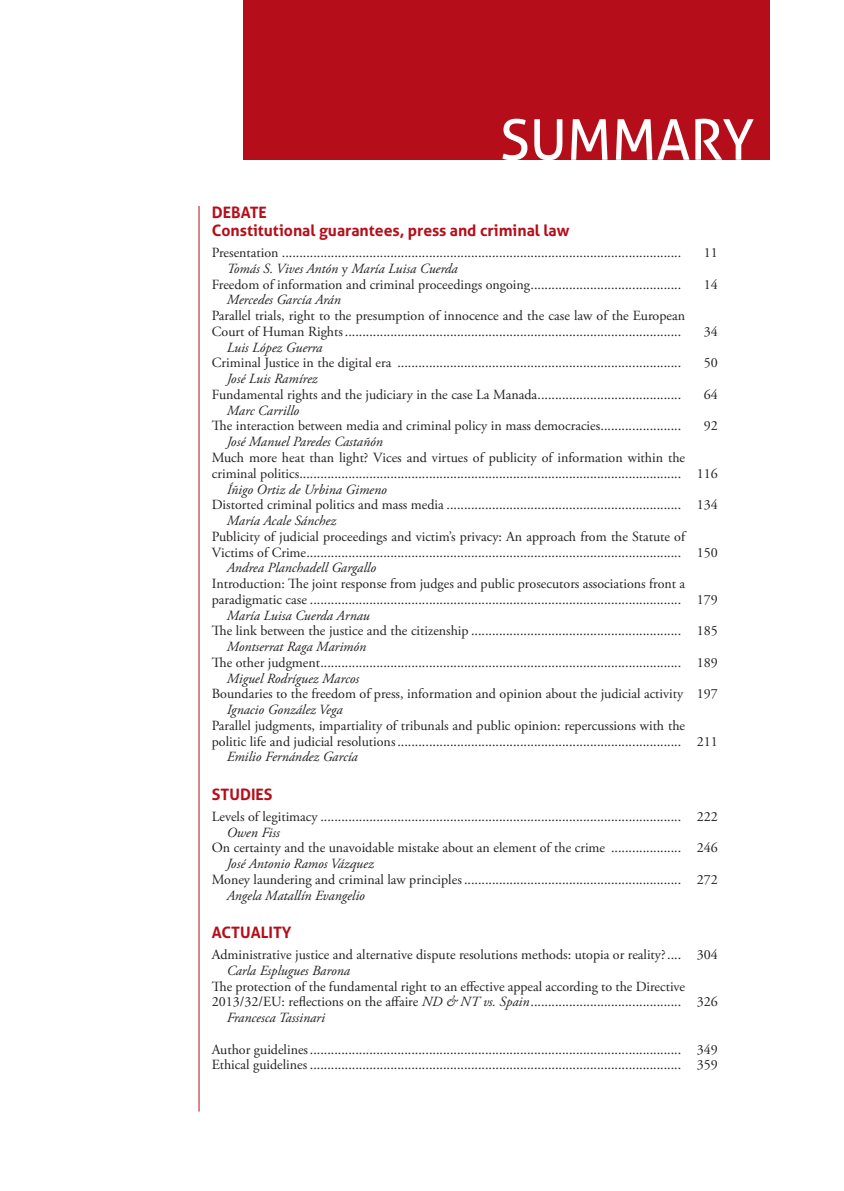
<style>
.page{position:relative;width:844px;height:1191px;background:#fff}
.page>*{position:absolute;margin:0;border:0;box-sizing:border-box;transform-origin:0 0}
.Indice_Titular{font:56px "Aller";color:#fff}
.Indice_Titulares{font:700 15.75px "Aller";color:#b50e1a}
.Indice_Títulos{font:14px/15.8px "Adobe Garamond Pro";color:#231f20}
.Indice_Nombres{font:italic 14px "Adobe Garamond Pro";color:#231f20}
.s1{font-style:normal}
.s2{font-style:italic}
</style>
<div class="page">
<hr style="left:198px;top:206px;width:1px;height:905px;background:#b50e1a">
<div style="left:243px;top:0;width:526px;height:160px;background:#b50e1a"></div>
<p class="Indice_Titular" style="left:500px;top:106px;width:256px">SUMMARY</p>
<p class="Indice_Titulares" style="left:212px;top:202px;width:57px">DEBATE</p>
<p class="Indice_Titulares" style="left:212px;top:221px;width:359px">Constitutional guarantees, press and criminal law</p>
<p class="Indice_Títulos" style="left:212px;top:245px;width:470px">Presentation ..................................................................................................................</p>
<p class="Indice_Títulos" style="left:703px;top:245px;width:15px">11</p>
<p class="Indice_Nombres" style="left:227px;top:260px;width:232px">Tomás S. Vives Antón <span class="s1">y</span> María Luisa Cuerda</p>
<p class="Indice_Títulos" style="left:212px;top:277px;width:470px">Freedom of information and criminal proceedings ongoing...........................................</p>
<p class="Indice_Títulos" style="left:703px;top:277px;width:15px">14</p>
<p class="Indice_Nombres" style="left:227px;top:291px;width:116px">Mercedes García Arán</p>
<p class="Indice_Títulos" style="left:212px;top:308px;width:474px">Parallel trials, right to the presumption of innocence and the case law of the European<br>Court of Human Rights................................................................................................</p>
<p class="Indice_Títulos" style="left:703px;top:324px;width:15px">34</p>
<p class="Indice_Nombres" style="left:227px;top:339px;width:97px">Luis López Guerra</p>
<p class="Indice_Títulos" style="left:212px;top:356px;width:470px">Criminal Justice in the digital era .................................................................................</p>
<p class="Indice_Títulos" style="left:703px;top:356px;width:15px">50</p>
<p class="Indice_Nombres" style="left:227px;top:370px;width:92px">José Luis Ramírez</p>
<p class="Indice_Títulos" style="left:212px;top:387px;width:470px">Fundamental rights and the judiciary in the case La Manada.........................................</p>
<p class="Indice_Títulos" style="left:703px;top:387px;width:15px">64</p>
<p class="Indice_Nombres" style="left:227px;top:402px;width:74px">Marc Carrillo</p>
<p class="Indice_Títulos" style="left:212px;top:419px;width:470px">The interaction between media and criminal policy in mass democracies.......................</p>
<p class="Indice_Títulos" style="left:703px;top:419px;width:15px">92</p>
<p class="Indice_Nombres" style="left:227px;top:433px;width:157px">José Manuel Paredes Castañón</p>
<p class="Indice_Títulos" style="left:212px;top:450px;width:507px">Much more heat than light? Vices and virtues of publicity of information within the criminal politics............................................................................................................. 116</p>
<p class="Indice_Nombres" style="left:227px;top:480px;width:162px">Íñigo Ortiz de Urbina Gimeno</p>
<p class="Indice_Títulos" style="left:212px;top:497px;width:507px">Distorted criminal politics and mass media ................................................................... 134</p>
<p class="Indice_Nombres" style="left:227px;top:512px;width:111px">María Acale Sánchez</p>
<p class="Indice_Títulos" style="left:212px;top:529px;width:507px">Publicity of judicial proceedings and victim’s privacy: An approach from the Statute of<br>Victims of Crime........................................................................................................... 150</p>
<p class="Indice_Nombres" style="left:227px;top:559px;width:151px">Andrea Planchadell Gargallo</p>
<p class="Indice_Títulos" style="left:212px;top:576px;width:507px">Introduction: The joint response from judges and public prosecutors associations front a paradigmatic case .......................................................................................................... 179</p>
<p class="Indice_Nombres" style="left:227px;top:606px;width:145px">María Luisa Cuerda Arnau</p>
<p class="Indice_Títulos" style="left:212px;top:623px;width:507px">The link between the justice and the citizenship ............................................................ 185</p>
<p class="Indice_Nombres" style="left:227px;top:638px;width:141px">Montserrat Raga Marimón</p>
<p class="Indice_Títulos" style="left:212px;top:655px;width:507px">The other judgment....................................................................................................... 189</p>
<p class="Indice_Nombres" style="left:227px;top:669px;width:134px">Miguel Rodríguez Marcos</p>
<p class="Indice_Títulos" style="left:212px;top:686px;width:507px">Boundaries to the freedom of press, information and opinion about the judicial activity 197</p>
<p class="Indice_Nombres" style="left:227px;top:701px;width:117px">Ignacio González Vega</p>
<p class="Indice_Títulos" style="left:212px;top:718px;width:507px">Parallel judgments, impartiality of tribunals and public opinion: repercussions with the politic life and judicial resolutions................................................................................. 211</p>
<p class="Indice_Nombres" style="left:227px;top:748px;width:133px">Emilio Fernández García</p>
<p class="Indice_Titulares" style="left:212px;top:785px;width:62px">STUDIES</p>
<p class="Indice_Títulos" style="left:212px;top:809px;width:507px">Levels of legitimacy ....................................................................................................... 222</p>
<p class="Indice_Nombres" style="left:227px;top:823px;width:55px">Owen Fiss</p>
<p class="Indice_Títulos" style="left:212px;top:840px;width:507px">On certainty and the unavoidable mistake about an element of the crime .................... 246</p>
<p class="Indice_Nombres" style="left:227px;top:855px;width:148px">José Antonio Ramos Vázquez</p>
<p class="Indice_Títulos" style="left:212px;top:872px;width:507px">Money laundering and criminal law principles.............................................................. 272</p>
<p class="Indice_Nombres" style="left:227px;top:886px;width:140px">Angela Matallín Evangelio</p>
<p class="Indice_Titulares" style="left:212px;top:923px;width:81px">ACTUALITY</p>
<p class="Indice_Títulos" style="left:212px;top:947px;width:507px">Administrative justice and alternative dispute resolutions methods: utopia or reality?.... 304</p>
<p class="Indice_Nombres" style="left:227px;top:962px;width:125px">Carla Esplugues Barona</p>
<p class="Indice_Títulos" style="left:212px;top:978px;width:507px">The protection of the fundamental right to an effective appeal according to the Directive<br>2013/32/EU: reflections on the affaire <span class="s2">ND &amp; NT vs. Spain</span>........................................... 326</p>
<p class="Indice_Nombres" style="left:227px;top:1009px;width:100px">Francesca Tassinari</p>
<p class="Indice_Títulos" style="left:212px;top:1041px;width:507px">Author guidelines.......................................................................................................... 349</p>
<p class="Indice_Títulos" style="left:212px;top:1057px;width:507px">Ethical guidelines .......................................................................................................... 359</p>
</div>
